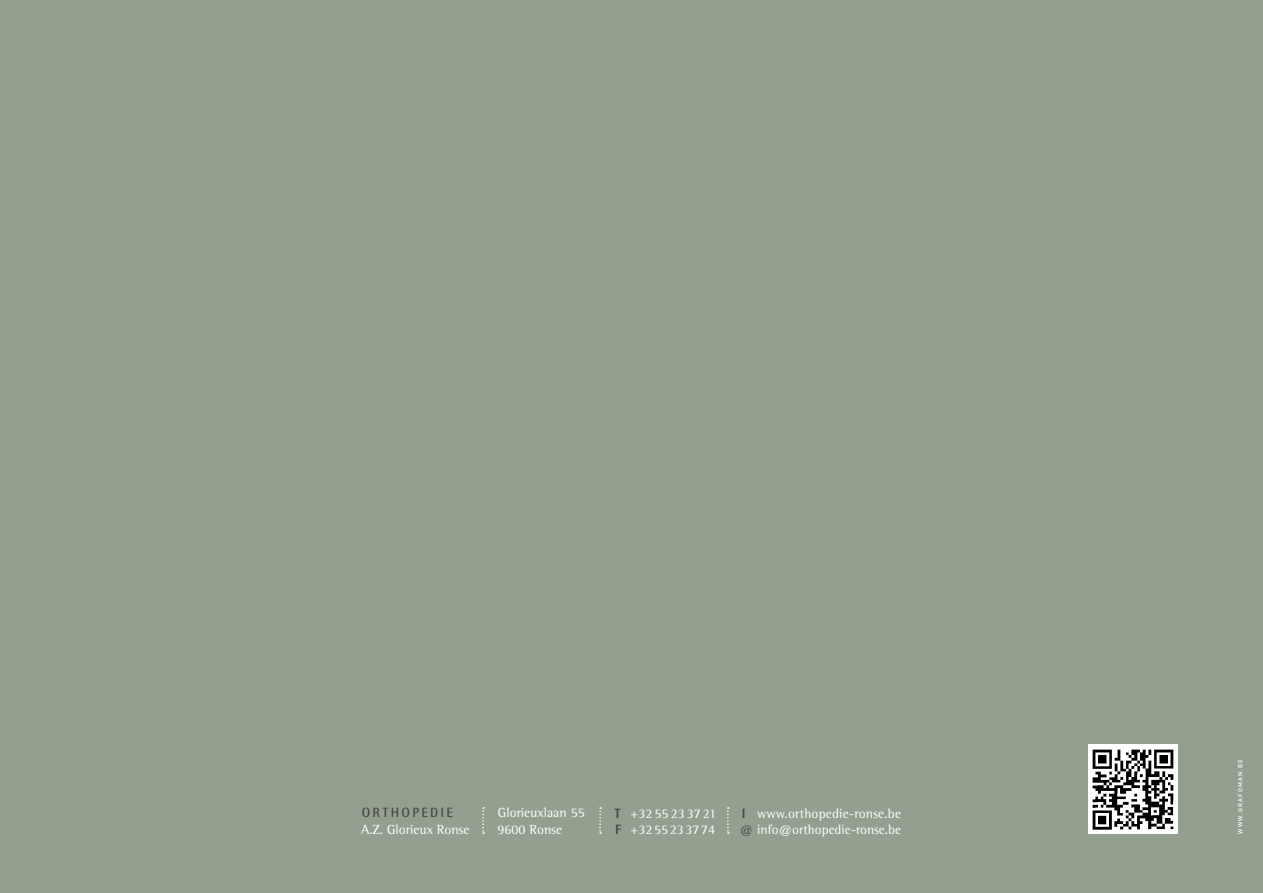
<style>
.page{position:relative;width:1263px;height:893px;background:#93a08f}
.page>*{position:absolute;margin:0;border:0;box-sizing:border-box;transform-origin:0 0}
.t1{font:13.5px/16.5px "Rotis Semi Serif";color:#fff}
.t2{font:700 13.5px "Rotis Semi Sans";letter-spacing:.17em;color:#4a4a49}
.t3{font:500 6px "DIN";letter-spacing:.2em;color:#fff}
.s1{font-family:"Rotis Semi Sans";font-weight:800;color:#4a4a49}
</style>
<div class="page">
<svg style="left:482px;top:807px;width:2px;height:27px"></svg>
<svg style="left:599px;top:807px;width:2px;height:27px"></svg>
<svg style="left:727px;top:807px;width:2px;height:27px"></svg>
<div style="left:1089px;top:744px;width:89px;height:90px;background:#fff"></div>
<img style="left:1093px;top:749px;width:81px;height:80px">
<p class="t2" style="left:362px;top:805px;width:93px">ORTHOPEDIE</p>
<p class="t1" style="left:362px;top:821px;width:109px">A.Z. Glorieux Ronse</p>
<p class="t1" style="left:497px;top:805px;width:89px">Glorieuxlaan 55<br>9600 Ronse</p>
<p class="t1" style="left:614px;top:805px;width:103px"><span class="s1">T</span> +32 55 23 37 21<br><span class="s1">F</span> +32 55 23 37 74</p>
<p class="t1" style="left:740px;top:805px;width:162px"><span class="s1">I</span> www.orthopedie-ronse.be <span class="s1">@</span> info@orthopedie-ronse.be</p>
<p class="t3" style="left:1236px;top:834px;width:76px;rotate:-90deg">WWW.GRAFOMAN.BE</p>
</div>
